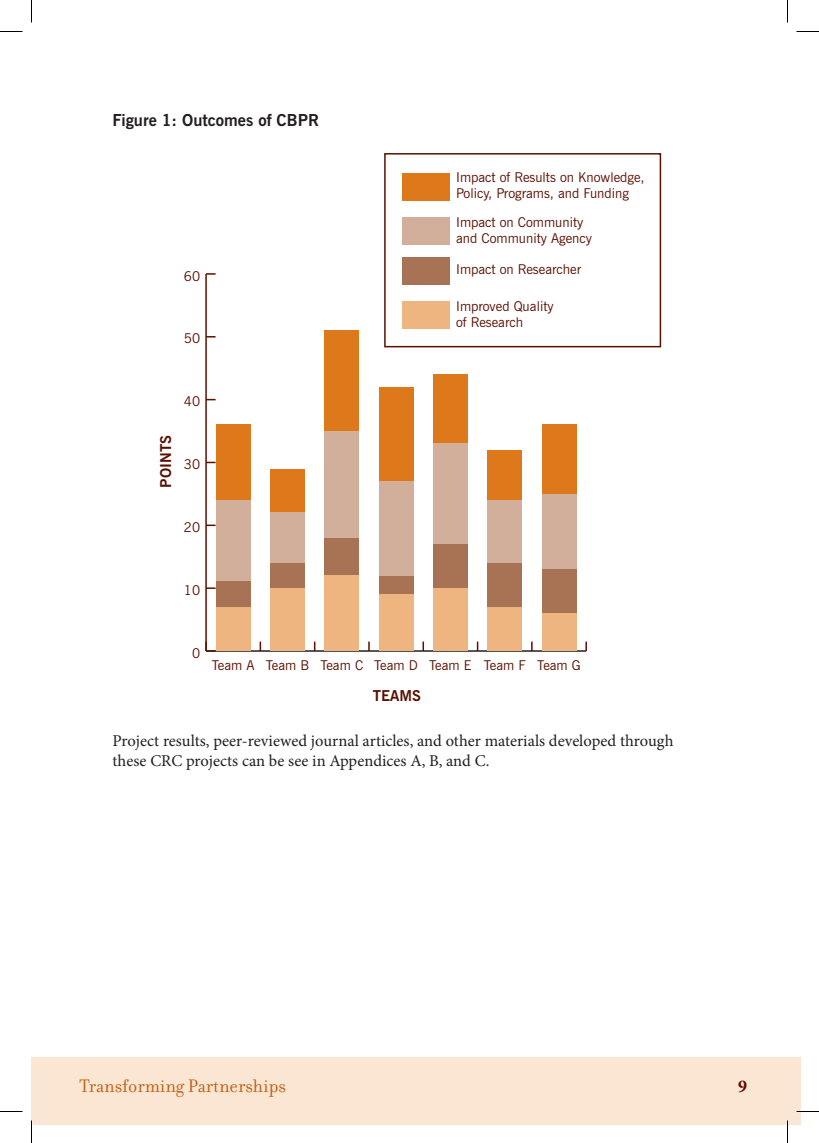
<style>
.page{position:relative;width:819px;height:1143px;background:#fff}
.page>*{position:absolute;margin:0;border:0;box-sizing:border-box;transform-origin:0 0}
.t1{font:19.5px "Filosofia";color:#c26016}
.t2{font:700 18px "Minion Pro";color:#5a1000}
.t3{font:16.5px/19.8px "Minion Pro";color:#231f20}
.t4{font:700 16.5px "News Gothic BT";color:#231f20}
.t5{font:700 15px "News Gothic BT";color:#5a1000}
.t6{font:13.5px/16.2px "News Gothic BT";color:#5a1000}
</style>
<div class="page">
<div style="left:32px;top:1058px;width:769px;height:67px;background:#fae6d3"></div>
<div style="left:384px;top:153px;width:277px;height:194px;border:2px solid #5a1000"></div>
<hr style="left:206px;top:650px;width:380px;height:2px;background:#231f20">
<svg style="left:368px;top:642px;width:2px;height:9px"></svg>
<svg style="left:531px;top:642px;width:2px;height:9px"></svg>
<svg style="left:585px;top:642px;width:2px;height:9px"></svg>
<hr style="left:205px;top:274px;width:2px;height:377px;background:#5a1000">
<svg style="left:205px;top:642px;width:11px;height:10px"></svg>
<svg style="left:206px;top:587px;width:10px;height:2px"></svg>
<svg style="left:206px;top:336px;width:10px;height:2px"></svg>
<svg style="left:206px;top:273px;width:10px;height:2px"></svg>
<div style="left:403px;top:173px;width:47px;height:28px;background:#de791b"></div>
<div style="left:216px;top:425px;width:34px;height:75px;background:#de791b"></div>
<div style="left:270px;top:469px;width:35px;height:44px;background:#de791b"></div>
<div style="left:325px;top:331px;width:34px;height:100px;background:#de791b"></div>
<div style="left:379px;top:387px;width:34px;height:94px;background:#de791b"></div>
<div style="left:433px;top:374px;width:35px;height:70px;background:#de791b"></div>
<div style="left:488px;top:450px;width:34px;height:50px;background:#de791b"></div>
<div style="left:542px;top:425px;width:34px;height:69px;background:#de791b"></div>
<div style="left:403px;top:217px;width:47px;height:28px;background:#d2af9b"></div>
<div style="left:216px;top:500px;width:34px;height:82px;background:#d2af9b"></div>
<div style="left:270px;top:513px;width:35px;height:50px;background:#d2af9b"></div>
<div style="left:325px;top:431px;width:34px;height:107px;background:#d2af9b"></div>
<div style="left:379px;top:481px;width:34px;height:95px;background:#d2af9b"></div>
<div style="left:433px;top:444px;width:35px;height:100px;background:#d2af9b"></div>
<div style="left:488px;top:500px;width:34px;height:63px;background:#d2af9b"></div>
<div style="left:542px;top:494px;width:34px;height:75px;background:#d2af9b"></div>
<div style="left:403px;top:257px;width:47px;height:28px;background:#a87255"></div>
<div style="left:216px;top:582px;width:34px;height:25px;background:#a87255"></div>
<div style="left:270px;top:563px;width:35px;height:25px;background:#a87255"></div>
<div style="left:325px;top:538px;width:34px;height:38px;background:#a87255"></div>
<div style="left:379px;top:576px;width:34px;height:18px;background:#a87255"></div>
<div style="left:433px;top:544px;width:35px;height:44px;background:#a87255"></div>
<div style="left:488px;top:563px;width:34px;height:44px;background:#a87255"></div>
<div style="left:542px;top:569px;width:34px;height:44px;background:#a87255"></div>
<div style="left:403px;top:301px;width:47px;height:28px;background:#efb580"></div>
<div style="left:216px;top:607px;width:34px;height:44px;background:#efb580"></div>
<div style="left:270px;top:588px;width:35px;height:63px;background:#efb580"></div>
<div style="left:325px;top:576px;width:34px;height:75px;background:#efb580"></div>
<div style="left:379px;top:594px;width:34px;height:57px;background:#efb580"></div>
<div style="left:433px;top:588px;width:35px;height:63px;background:#efb580"></div>
<div style="left:488px;top:607px;width:34px;height:44px;background:#efb580"></div>
<div style="left:542px;top:613px;width:34px;height:38px;background:#efb580"></div>
<svg style="left:0;top:31px;width:22px;height:1px"></svg>
<svg style="left:796px;top:31px;width:23px;height:1px"></svg>
<svg style="left:0;top:1111px;width:22px;height:1px"></svg>
<svg style="left:796px;top:1111px;width:23px;height:1px"></svg>
<svg style="left:31px;top:0;width:1px;height:22px"></svg>
<svg style="left:31px;top:1120px;width:1px;height:23px"></svg>
<svg style="left:787px;top:0;width:1px;height:22px"></svg>
<svg style="left:787px;top:1120px;width:1px;height:23px"></svg>
<p class="t4" style="left:112px;top:110px;width:206px">Figure 1: Outcomes of CBPR</p>
<p class="t6" style="left:184px;top:268px;width:18px">60</p>
<p class="t6" style="left:184px;top:330px;width:18px">50</p>
<p class="t5" style="left:157px;top:488px;width:54px;rotate:-90deg">POINTS</p>
<p class="t6" style="left:184px;top:393px;width:18px">40</p>
<p class="t6" style="left:184px;top:456px;width:18px">30</p>
<p class="t6" style="left:184px;top:519px;width:18px">20</p>
<p class="t6" style="left:184px;top:582px;width:18px">10</p>
<p class="t6" style="left:192px;top:645px;width:10px">0</p>
<p class="t6" style="left:456px;top:169px;width:190px">Impact of Results on Knowledge,<br>Policy, Programs, and Funding</p>
<p class="t6" style="left:456px;top:214px;width:137px">Impact on Community and Community Agency</p>
<p class="t6" style="left:456px;top:261px;width:127px">Impact on Researcher</p>
<p class="t6" style="left:456px;top:298px;width:99px">Improved Quality of Research</p>
<p class="t6" style="left:212px;top:657px;width:370px">Team A Team B Team C Team D Team E Team F Team G</p>
<p class="t5" style="left:373px;top:686px;width:50px">TEAMS</p>
<p class="t3" style="left:112px;top:731px;width:563px">Project results, peer-reviewed journal articles, and other materials developed through these CRC projects can be see in Appendices A, B, and C.</p>
<h1 class="t1" style="left:80px;top:1075px;width:208px">Transforming Partnerships</h1>
<h2 class="t2" style="left:738px;top:1073px;width:10px">9</h2>
</div>
